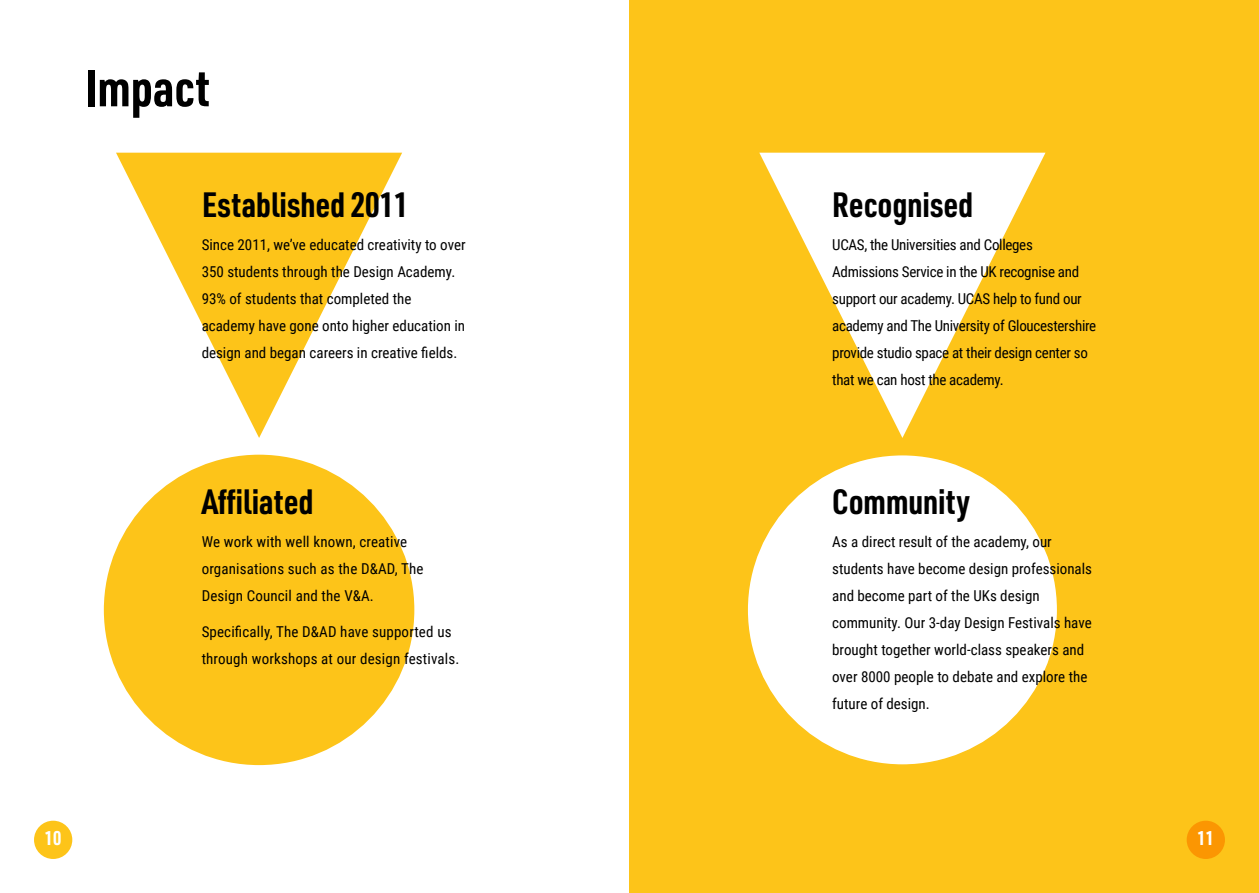
<style>
.page{position:relative;width:1259px;height:893px;background:#fff}
.page>*{position:absolute;margin:0;border:0;box-sizing:border-box;transform-origin:0 0}
.t1{font:700 51px "URWDIN Cond";color:#000}
.t2{font:700 34.5px "URWDIN Cond";color:#000}
.t3{font:700 19.5px "URWDIN Cond";color:#fff}
.t4{font:15px/27px "Roboto Condensed";color:#000}
.t5{font:15px/27px "Roboto Condensed";letter-spacing:-.02em;color:#000}
</style>
<div class="page">
<div style="left:104px;top:455px;width:310px;height:310px;background:#fdc419;border-radius:50%"></div>
<svg style="left:116px;top:153px;width:286px;height:285px"></svg>
<div style="left:629px;top:0;width:630px;height:893px;background:#fdc419"></div>
<div style="left:747px;top:455px;width:310px;height:310px;background:#fff;border-radius:50%"></div>
<svg style="left:759px;top:153px;width:286px;height:285px"></svg>
<div style="left:34px;top:821px;width:38px;height:38px;background:#fdc419;border-radius:50%"></div>
<div style="left:1186px;top:821px;width:39px;height:38px;background:#fb9602;border-radius:50%"></div>
<h1 class="t1" style="left:85px;top:53px;width:126px">Impact</h1>
<h2 class="t2" style="left:202px;top:181px;width:208px">Established 2011</h2>
<h2 class="t2" style="left:832px;top:181px;width:143px">Recognised</h2>
<p class="t4" style="left:202px;top:231px;width:265px">Since 2011, we’ve educated creativity to over 350 students through the Design Academy.<br>93% of students that completed the academy have gone onto higher education in design and began careers in creative fields.</p>
<p class="t5" style="left:832px;top:231px;width:266px">UCAS, the Universities and Colleges Admissions Service in the UK recognise and support our academy. UCAS help to fund our academy and The University of Gloucestershire provide studio space at their design center so that we can host the academy.</p>
<h2 class="t2" style="left:202px;top:478px;width:113px">Affiliated</h2>
<h2 class="t2" style="left:832px;top:478px;width:139px">Community</h2>
<p class="t4" style="left:202px;top:528px;width:223px">We work with well known, creative organisations such as the D&amp;AD, The<br>Design Council and the V&amp;A.</p>
<p class="t4" style="left:202px;top:617px;width:259px">Specifically, The D&amp;AD have supported us through workshops at our design festivals.</p>
<p class="t4" style="left:832px;top:528px;width:261px">As a direct result of the academy, our students have become design professionals and become part of the UKs design community. Our 3-day Design Festivals have brought together world-class speakers and over 8000 people to debate and explore the future of design.</p>
<h3 class="t3" style="left:45px;top:825px;width:18px">10</h3>
<h3 class="t3" style="left:1197px;top:825px;width:18px">11</h3>
</div>
